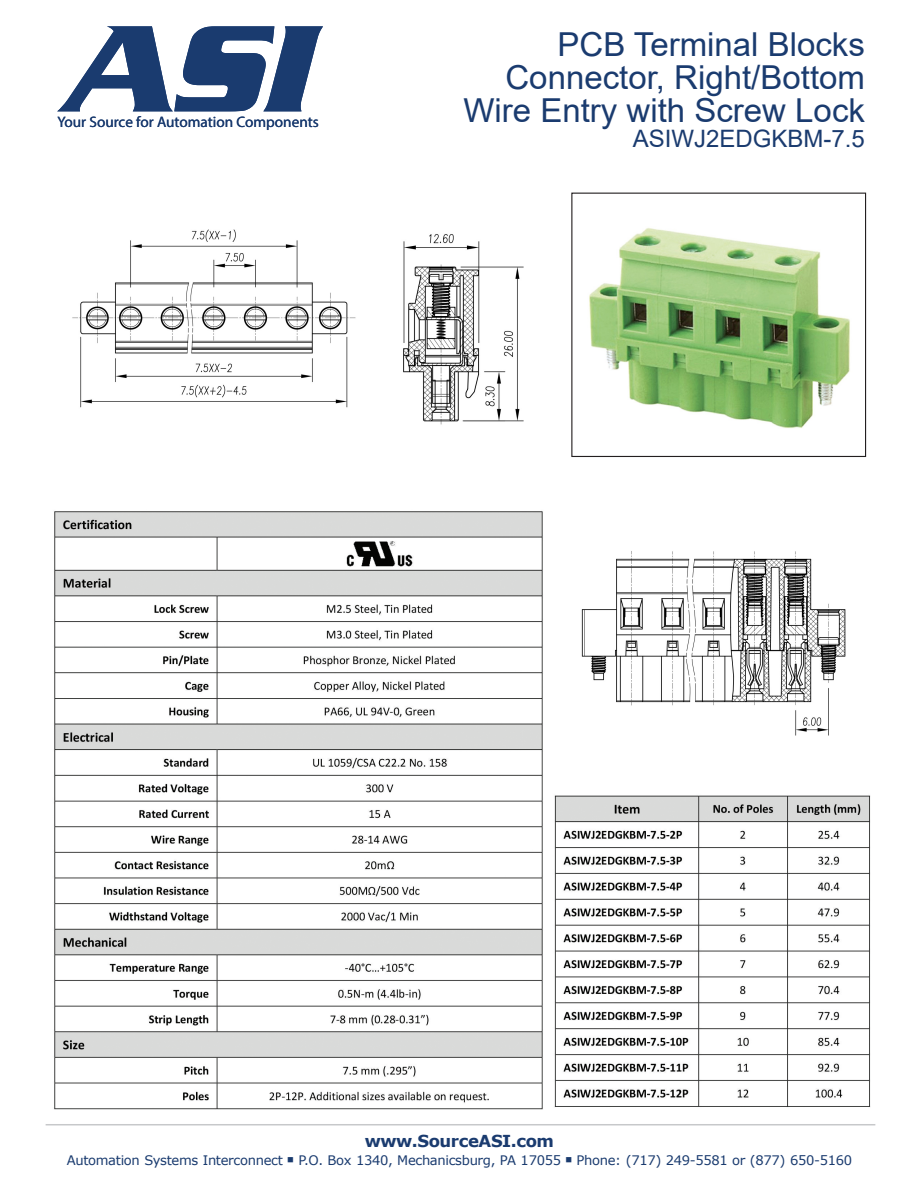
<style>
.page{position:relative;width:918px;height:1188px;background:#fff}
.page>*{position:absolute;margin:0;border:0;box-sizing:border-box;transform-origin:0 0}
.t1{font:33px/33px "Arial";color:#1a3b6f;text-align:right}
.t2{font:24px "Arial";color:#1a3b6f}
.t3{font:700 16.5px "Verdana";letter-spacing:-.025em;color:#1a3b6f}
.t4{font:15.3px "Myriad Pro";color:#1a3b6f}
.t5{font:13.2px "Verdana";letter-spacing:-.025em;color:#1a3b6f}
</style>
<div class="page">
<hr style="left:46px;top:1124px;width:829px;height:1px;background:#c7c8ca">
<svg style="left:57px;top:26px;width:266px;height:85px"></svg>
<img style="left:589px;top:228px;width:261px;height:200px">
<div style="left:571px;top:193px;width:295px;height:264px;border:1px solid #231f20"></div>
<img style="left:72px;top:229px;width:284px;height:179px">
<img style="left:54px;top:511px;width:489px;height:599px">
<img style="left:554px;top:795px;width:317px;height:312px">
<img style="left:403px;top:234px;width:121px;height:191px">
<img style="left:581px;top:551px;width:265px;height:185px">
<p class="t4" style="left:57px;top:112px;width:263px">Your Source for Automation Components</p>
<h1 class="t1" style="left:463px;top:27px;width:403px">PCB Terminal Blocks<br>Connector, Right/Bottom<br>Wire Entry with Screw Lock</h1>
<h2 class="t2" style="left:633px;top:122px;width:234px">ASIWJ2EDGKBM-7.5</h2>
<p class="t3" style="left:365px;top:1129px;width:191px">www.SourceASI.com</p>
<p class="t5" style="left:67px;top:1151px;width:787px">Automation Systems Interconnect ■ P.O. Box 1340, Mechanicsburg, PA 17055 ■ Phone: (717) 249-5581 or (877) 650-5160</p>
</div>
